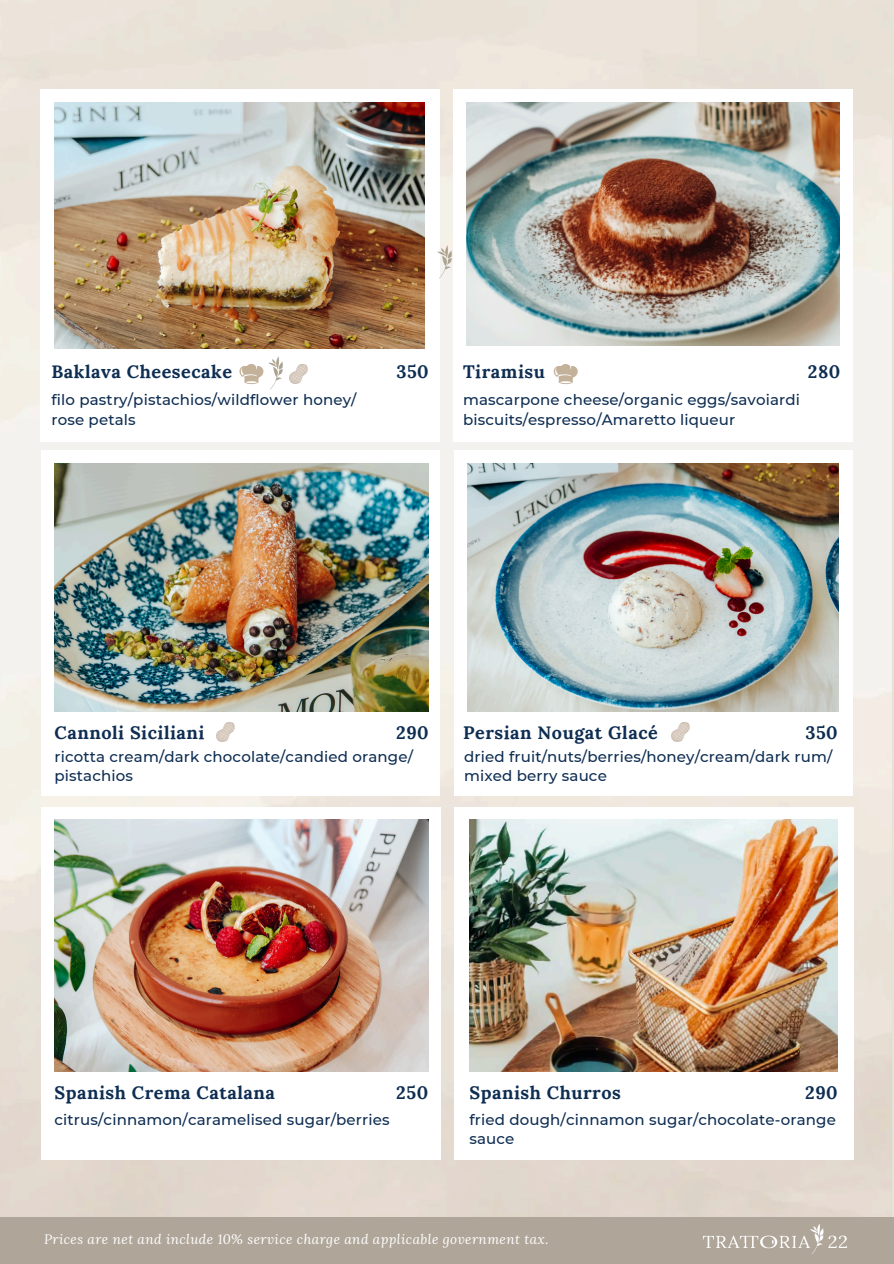
<style>
.page{position:relative;width:894px;height:1264px;background:#fff}
.page>*{position:absolute;margin:0;border:0;box-sizing:border-box;transform-origin:0 0}
.t1{font:700 18px "Lora";letter-spacing:.03em;color:#0e2d52}
.t2{font:500 15px/19.2px "Montserrat";letter-spacing:.01em;color:#0e2d52}
.t3{font:italic 13.5px "Lora";letter-spacing:.03em;color:#fff}
</style>
<div class="page">
<img style="left:469px;top:819px;width:368px;height:252px">
<img style="left:54px;top:102px;width:371px;height:247px">
<img style="left:466px;top:102px;width:372px;height:243px">
<img style="left:467px;top:464px;width:371px;height:247px">
<img style="left:54px;top:819px;width:374px;height:252px">
<img style="left:54px;top:464px;width:374px;height:247px">
<img style="left:216px;top:722px;width:18px;height:19px">
<img style="left:289px;top:364px;width:18px;height:19px">
<svg style="left:239px;top:364px;width:24px;height:20px"></svg>
<img style="left:671px;top:722px;width:18px;height:19px">
<div style="left:0;top:1216px;width:893px;height:47px;background:#afa599"></div>
<img style="left:703px;top:1224px;width:144px;height:31px">
<img style="left:437px;top:245px;width:16px;height:36px">
<svg style="left:553px;top:364px;width:24px;height:20px"></svg>
<img style="left:268px;top:356px;width:15px;height:34px">
<p class="t1" style="left:396px;top:360px;width:34px">350</p>
<p class="t1" style="left:463px;top:360px;width:83px">Tiramisu</p>
<p class="t1" style="left:51px;top:360px;width:182px">Baklava Cheesecake</p>
<h1 class="t1" style="left:807px;top:360px;width:34px">280</h1>
<h1 class="t2" style="left:51px;top:390px;width:306px">filo pastry/pistachios/wildflower honey/ rose petals</h1>
<p class="t2" style="left:463px;top:390px;width:338px">mascarpone cheese/organic eggs/savoiardi biscuits/espresso/Amaretto liqueur</p>
<h1 class="t1" style="left:54px;top:721px;width:151px">Cannoli Siciliani</h1>
<h1 class="t1" style="left:396px;top:721px;width:34px">290</h1>
<p class="t2" style="left:54px;top:747px;width:360px">ricotta cream/dark chocolate/candied orange/ pistachios</p>
<p class="t1" style="left:463px;top:721px;width:196px">Persian Nougat Glacé</p>
<p class="t1" style="left:805px;top:721px;width:34px">350</p>
<h2 class="t2" style="left:464px;top:747px;width:370px">dried fruit/nuts/berries/honey/cream/dark rum/ mixed berry sauce</h2>
<p class="t1" style="left:396px;top:1080px;width:33px">250</p>
<h1 class="t1" style="left:54px;top:1080px;width:222px">Spanish Crema Catalana</h1>
<h1 class="t1" style="left:469px;top:1080px;width:153px">Spanish Churros</h1>
<h1 class="t1" style="left:805px;top:1080px;width:34px">290</h1>
<h2 class="t2" style="left:54px;top:1110px;width:336px">citrus/cinnamon/caramelised sugar/berries</h2>
<h1 class="t2" style="left:469px;top:1110px;width:368px">fried dough/cinnamon sugar/chocolate-orange sauce</h1>
<h2 class="t3" style="left:44px;top:1229px;width:506px">Prices are net and include 10% service charge and applicable government tax.</h2>
</div>
